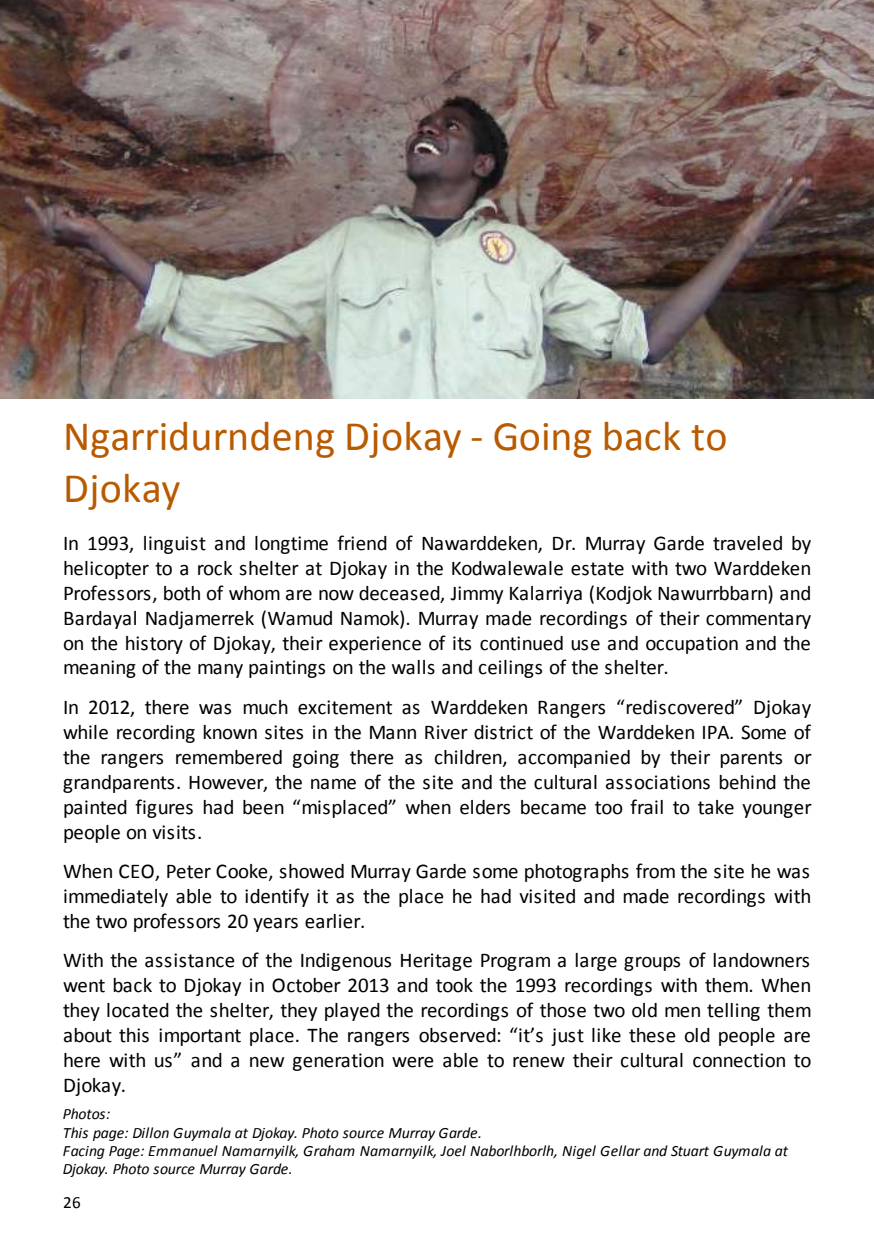
<style>
.page{position:relative;width:874px;height:1241px;background:#fff}
.page>*{position:absolute;margin:0;border:0;box-sizing:border-box;transform-origin:0 0}
.t1{font:42px/51.1px "Calibri";letter-spacing:.005em;color:#b85a00}
.t2{font:21px/24.8px "Calibri";letter-spacing:-.02em;color:#000;text-align:justify}
.t3{font:17.15px "Calibri";color:#000}
.t4{font:italic 15.75px/18.4px "Calibri";letter-spacing:-.015em;color:#000}
</style>
<div class="page">
<img style="left:0;top:0;width:873px;height:398px">
<h1 class="t1" style="left:63px;top:414px;width:665px">Ngarridurndeng Djokay - Going back to<br>Djokay</h1>
<p class="t2" style="left:63px;top:532px;width:749px">In 1993, linguist and longtime friend of Nawarddeken, Dr. Murray Garde traveled by helicopter to a rock shelter at Djokay in the Kodwalewale estate with two Warddeken Professors, both of whom are now deceased, Jimmy Kalarriya (Kodjok Nawurrbbarn) and Bardayal Nadjamerrek (Wamud Namok). Murray made recordings of their commentary on the history of Djokay, their experience of its continued use and occupation and the meaning of the many paintings on the walls and ceilings of the shelter.</p>
<p class="t2" style="left:63px;top:696px;width:749px">In 2012, there was much excitement as Warddeken Rangers “rediscovered” Djokay while recording known sites in the Mann River district of the Warddeken IPA. Some of the rangers remembered going there as children, accompanied by their parents or grandparents. However, the name of the site and the cultural associations behind the painted figures had been “misplaced” when elders became too frail to take younger people on visits.</p>
<p class="t2" style="left:63px;top:860px;width:749px">When CEO, Peter Cooke, showed Murray Garde some photographs from the site he was immediately able to identify it as the place he had visited and made recordings with the two professors 20 years earlier.</p>
<p class="t2" style="left:63px;top:949px;width:750px">With the assistance of the Indigenous Heritage Program a large groups of landowners went back to Djokay in October 2013 and took the 1993 recordings with them. When they located the shelter, they played the recordings of those two old men telling them about this important place. The rangers observed: “it’s just like these old people are here with us” and a new generation were able to renew their cultural connection to Djokay.</p>
<p class="t4" style="left:63px;top:1105px;width:726px">Photos:<br>This page: Dillon Guymala at Djokay. Photo source Murray Garde.<br>Facing Page: Emmanuel Namarnyilk, Graham Namarnyilk, Joel Naborlhborlh, Nigel Gellar and Stuart Guymala at Djokay. Photo source Murray Garde.</p>
<p class="t3" style="left:63px;top:1195px;width:19px">26</p>
</div>
